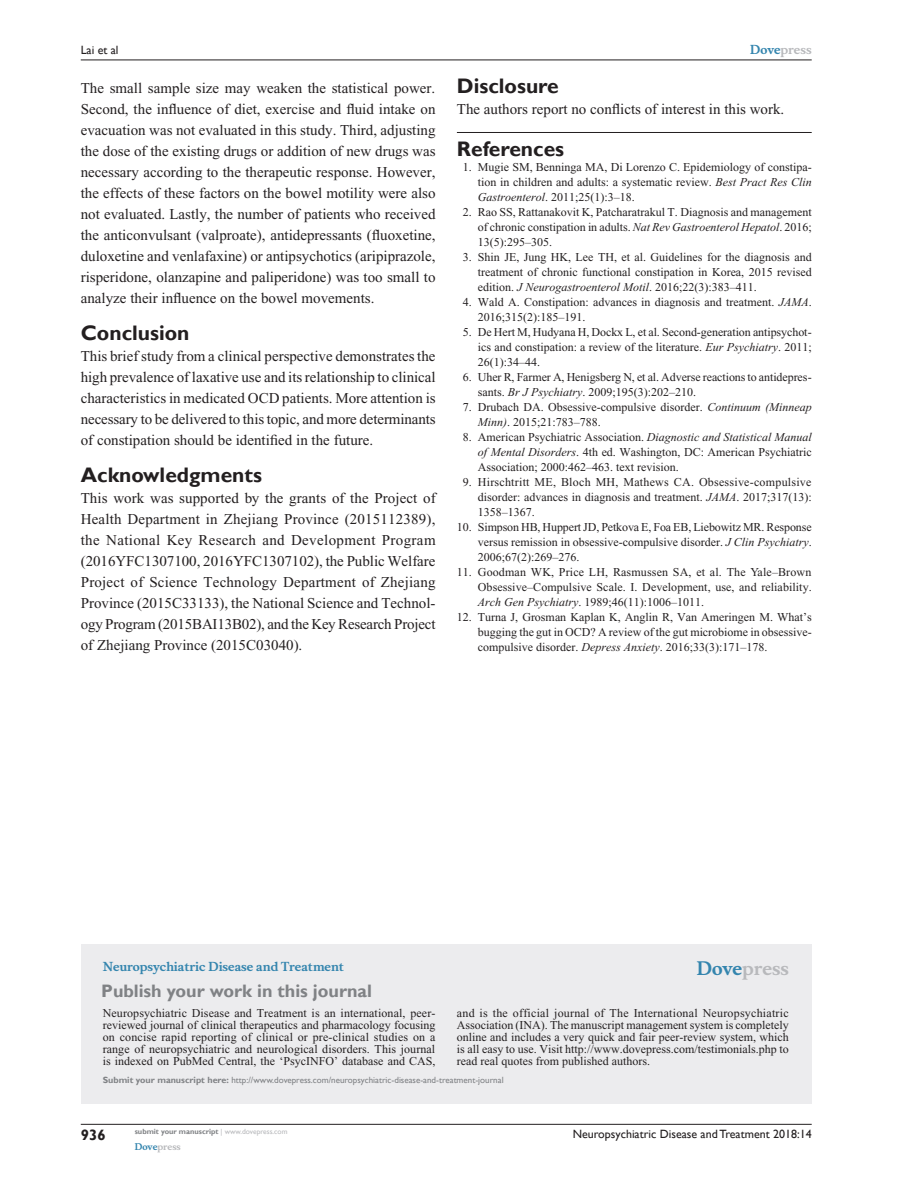
<style>
.page{position:relative;width:918px;height:1188px;background:#fff}
.page>*{position:absolute;margin:0;border:0;box-sizing:border-box;transform-origin:0 0}
.RefH{font:700 21px "Gill Sans";color:#231f20}
.PromBx-H1{font:700 18px "Gill Sans";color:#808285}
.PromBx-Brand{font:700 18px "Musee";color:#b8b9bc}
.TxF{font:15px/21px "Times New Roman";color:#231f20;text-align:justify}
.Tx{font:15px/21px "Times New Roman";color:#231f20;text-align:justify}
.t1{font:700 15px "Gill Sans";color:#231f20}
.RefNL2{font:12px/15px "Times New Roman";color:#231f20;text-align:justify}
.PromBx-Tx{font:12px/12px "Times New Roman";color:#231f20;text-align:justify}
.t2{font:12px "Gill Sans";color:#231f20}
.PromBx-JrnlName{font:700 12px "Musee";color:#3485ae}
.t3{font:700 12px "Musee";color:#b8b9bc}
.PromBx-SubmitMssWebA{font:9px "Gill Sans";color:#808285}
.t4{font:700 9px "Musee";color:#b8b9bc}
.t5{font:700 7.5px "Gill Sans";color:#808285}
.s1{color:#3485ae}
.s2{font-style:italic}
.s3{font-weight:700}
.s4{font-weight:400;color:#b8b9bc}
</style>
<div class="page">
<div style="left:81px;top:944px;width:731px;height:159px;background:#ececee"></div>
<hr style="left:81px;top:1124px;width:731px;height:1px;background:#231f20">
<hr style="left:81px;top:60px;width:731px;height:1px;background:#231f20">
<hr style="left:457px;top:132px;width:355px;height:1px;background:#231f20">
<p class="t2" style="left:81px;top:43px;width:39px">Lai et al</p>
<p class="Tx" style="left:81px;top:77px;width:356px">The small sample size may weaken the statistical power.<br>Second, the influence of diet, exercise and fluid intake on evacuation was not evaluated in this study. Third, adjusting the dose of the existing drugs or addition of new drugs was necessary according to the therapeutic response. However, the effects of these factors on the bowel motility were also not evaluated. Lastly, the number of patients who received the anticonvulsant (valproate), antidepressants (fluoxetine, duloxetine and venlafaxine) or antipsychotics (aripiprazole, risperidone, olanzapine and paliperidone) was too small to analyze their influence on the bowel movements.</p>
<h1 class="RefH" style="left:81px;top:320px;width:110px">Conclusion</h1>
<p class="TxF" style="left:81px;top:346px;width:356px">This brief study from a clinical perspective demonstrates the high prevalence of laxative use and its relationship to clinical characteristics in medicated OCD patients. More attention is necessary to be delivered to this topic, and more determinants of constipation should be identified in the future.</p>
<h1 class="RefH" style="left:81px;top:463px;width:183px">Acknowledgments</h1>
<p class="TxF" style="left:81px;top:488px;width:356px">This work was supported by the grants of the Project of Health Department in Zhejiang Province (2015112389), the National Key Research and Development Program (2016YFC1307100, 2016YFC1307102), the Public Welfare Project of Science Technology Department of Zhejiang Province (2015C33133), the National Science and Technol&shy;ogy Program (2015BAI13B02), and the Key Research Project of Zhejiang Province (2015C03040).</p>
<p class="t3" style="left:750px;top:43px;width:63px"><span class="s1">Dove</span>press</p>
<h1 class="RefH" style="left:457px;top:73px;width:103px">Disclosure</h1>
<p class="TxF" style="left:457px;top:98px;width:329px">The authors report no conflicts of interest in this work.</p>
<p class="RefH" style="left:457px;top:136px;width:109px">References</p>
<p class="RefNL2" style="left:478px;top:159px;width:335px;text-indent:-15px">1. Mugie SM, Benninga MA, Di Lorenzo C. Epidemiology of constipa&shy;tion in children and adults: a systematic review. <span class="s2">Best Pract Res Clin Gastroenterol</span>. 2011;25(1):3–18.</p>
<p class="RefNL2" style="left:478px;top:204px;width:335px;text-indent:-15px">2. Rao SS, Rattanakovit K, Patcharatrakul T. Diagnosis and management of chronic constipation in adults. <span class="s2">Nat Rev Gastroenterol Hepatol</span>. 2016; 13(5):295–305.</p>
<p class="RefNL2" style="left:478px;top:249px;width:335px;text-indent:-15px">3. Shin JE, Jung HK, Lee TH, et al. Guidelines for the diagnosis and treatment of chronic functional constipation in Korea, 2015 revised edition. <span class="s2">J Neurogastroenterol Motil</span>. 2016;22(3):383–411.</p>
<p class="RefNL2" style="left:478px;top:294px;width:335px;text-indent:-15px">4. Wald A. Constipation: advances in diagnosis and treatment. <span class="s2">JAMA</span>.<br>2016;315(2):185–191.</p>
<p class="RefNL2" style="left:478px;top:324px;width:335px;text-indent:-15px">5. De Hert M, Hudyana H, Dockx L, et al. Second-generation antipsychot&shy;ics and constipation: a review of the literature. <span class="s2">Eur Psychiatry</span>. 2011; 26(1):34–44.</p>
<p class="RefNL2" style="left:478px;top:369px;width:335px;text-indent:-15px">6. Uher R, Farmer A, Henigsberg N, et al. Adverse reactions to antidepres&shy;sants. <span class="s2">Br J Psychiatry</span>. 2009;195(3):202–210.</p>
<p class="RefNL2" style="left:478px;top:399px;width:335px;text-indent:-15px">7. Drubach DA. Obsessive-compulsive disorder. <span class="s2">Continuum (Minneap<br>Minn)</span>. 2015;21:783–788.</p>
<p class="RefNL2" style="left:478px;top:429px;width:335px;text-indent:-15px">8. American Psychiatric Association. <span class="s2">Diagnostic and Statistical Manual of Mental Disorders</span>. 4th ed. Washington, DC: American Psychiatric Association; 2000:462–463. text revision.</p>
<p class="RefNL2" style="left:478px;top:474px;width:335px;text-indent:-15px">9. Hirschtritt ME, Bloch MH, Mathews CA. Obsessive-compulsive disorder: advances in diagnosis and treatment. <span class="s2">JAMA</span>. 2017;317(13):<br>1358–1367.</p>
<p class="RefNL2" style="left:478px;top:519px;width:335px;text-indent:-21px">10. Simpson HB, Huppert JD, Petkova E, Foa EB, Liebowitz MR. Response versus remission in obsessive-compulsive disorder. <span class="s2">J Clin Psychiatry</span>.<br>2006;67(2):269–276.</p>
<p class="RefNL2" style="left:478px;top:564px;width:335px;text-indent:-21px">11. Goodman WK, Price LH, Rasmussen SA, et al. The Yale–Brown Obsessive–Compulsive Scale. I. Development, use, and reliability.<br><span class="s2">Arch Gen Psychiatry</span>. 1989;46(11):1006–1011.</p>
<p class="RefNL2" style="left:478px;top:609px;width:335px;text-indent:-21px">12. Turna J, Grosman Kaplan K, Anglin R, Van Ameringen M. What’s bugging the gut in OCD? A review of the gut microbiome in obsessive&shy;compulsive disorder. <span class="s2">Depress Anxiety</span>. 2016;33(3):171–178.</p>
<p class="PromBx-JrnlName" style="left:103px;top:959px;width:243px">Neuropsychiatric Disease and Treatment</p>
<p class="PromBx-H1" style="left:101px;top:980px;width:272px">Publish your work in this journal</p>
<p class="PromBx-Brand" style="left:697px;top:958px;width:94px"><span class="s1">Dove</span>press</p>
<p class="PromBx-Tx" style="left:103px;top:1007px;width:334px">Neuropsychiatric Disease and Treatment is an international, peer&shy;reviewed journal of clinical therapeutics and pharmacology focusing on concise rapid reporting of clinical or pre-clinical studies on a range of neuropsychiatric and neurological disorders. This journal is indexed on PubMed Central, the ‘PsycINFO’ database and CAS,</p>
<p class="PromBx-Tx" style="left:457px;top:1007px;width:333px">and is the official journal of The International Neuropsychiatric Association (INA). The manuscript management system is completely online and includes a very quick and fair peer-review system, which is all easy to use. Visit http://www.dovepress.com/testimonials.php to read real quotes from published authors.</p>
<p class="PromBx-SubmitMssWebA" style="left:103px;top:1075px;width:402px"><span class="s3">Submit your manuscript here:</span> http://www.dovepress.com/neuropsychiatric-disease-and-treatment-journal</p>
<p class="t1" style="left:81px;top:1126px;width:26px">936</p>
<p class="t5" style="left:135px;top:1127px;width:154px">submit your manuscript <span class="s4">| www.dovepress.com</span></p>
<p class="t4" style="left:135px;top:1141px;width:48px"><span class="s1">Dove</span>press</p>
<p class="t2" style="left:573px;top:1127px;width:241px">Neuropsychiatric Disease and Treatment 2018:14</p>
</div>
